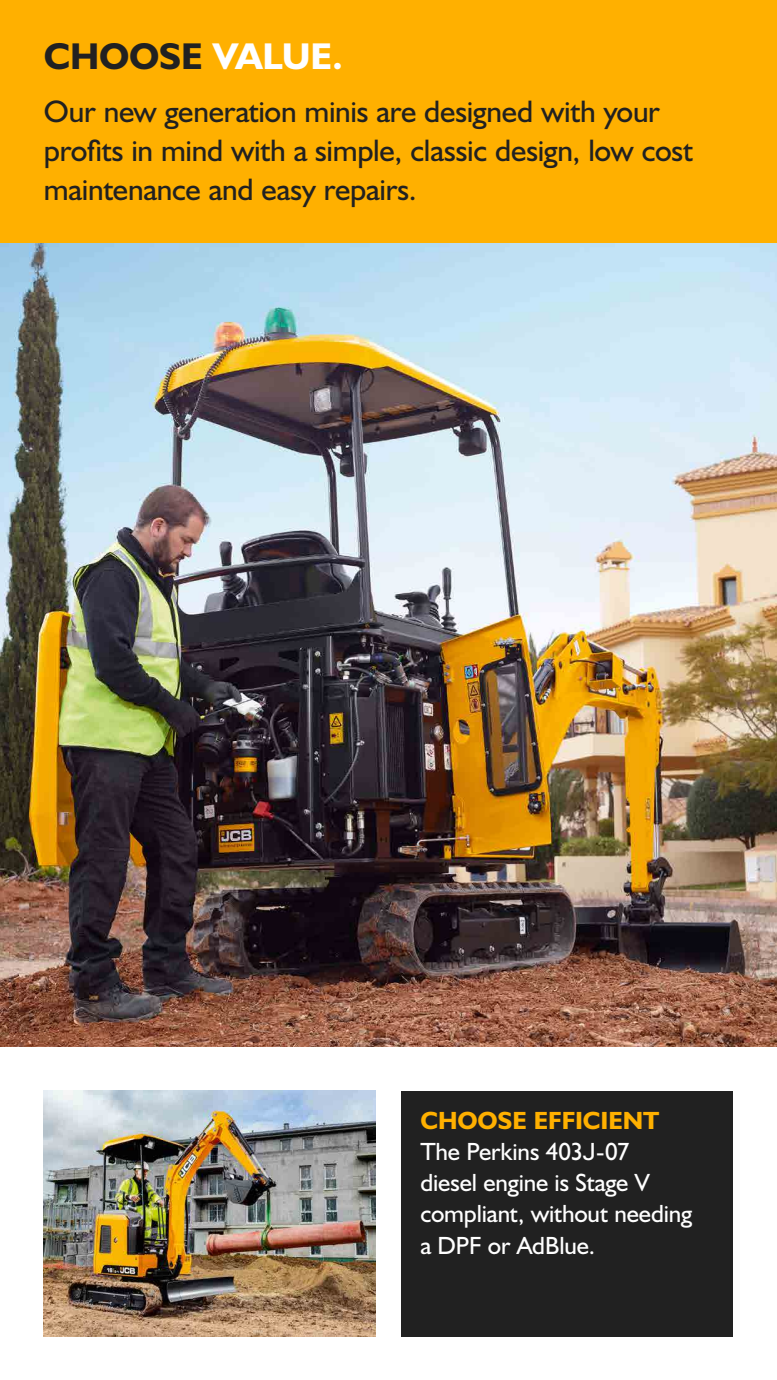
<style>
.page{position:relative;width:777px;height:1380px;background:#fff}
.page>*{position:absolute;margin:0;border:0;box-sizing:border-box;transform-origin:0 0}
.t1{font:37.5px "JCB Bold";letter-spacing:-.005em;color:#212121}
.t2{font:31.25px/39.1px "JCB Roman";letter-spacing:-.01em;color:#212121}
.t3{font:25px/31.2px "JCB Roman";letter-spacing:-.005em;color:#fff}
.t4{font:25px "JCB Bold";letter-spacing:-.005em;color:#ffb000}
.s1{color:#fff}
</style>
<div class="page">
<img style="left:0;top:243px;width:776px;height:804px">
<div style="left:0;top:0;width:776px;height:243px;background:#ffb000"></div>
<img style="left:44px;top:1091px;width:331px;height:245px">
<div style="left:401px;top:1091px;width:331px;height:245px;background:#212121"></div>
<p class="t1" style="left:44px;top:33px;width:300px">CHOOSE <span class="s1">VALUE.</span></p>
<p class="t2" style="left:44px;top:91px;width:650px">Our new generation minis are designed with your profits in mind with a simple, classic design, low cost maintenance and easy repairs.</p>
<p class="t4" style="left:420px;top:1105px;width:240px">CHOOSE EFFICIENT</p>
<p class="t3" style="left:420px;top:1135px;width:273px">The Perkins 403J-07 diesel engine is Stage V compliant, without needing a DPF or AdBlue.</p>
</div>
